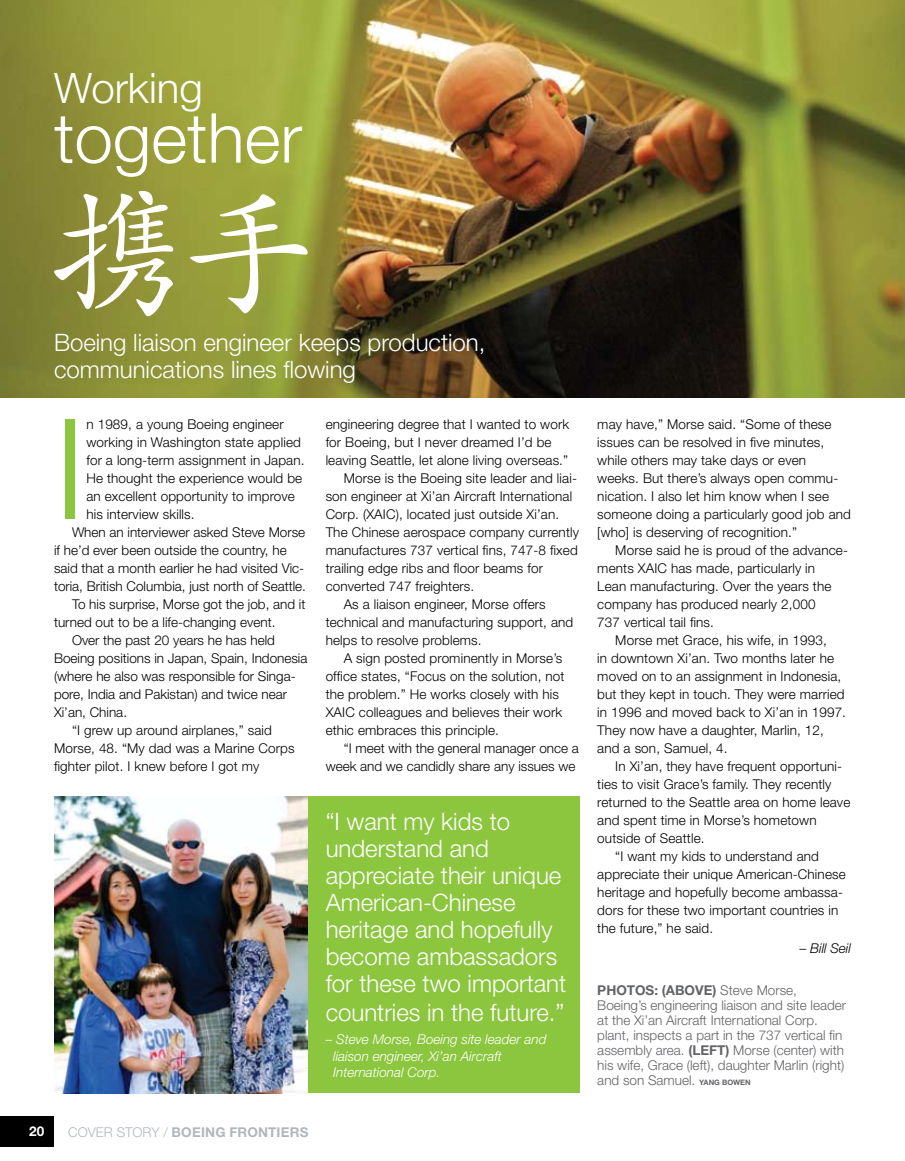
<style>
.page{position:relative;width:905px;height:1161px;background:#fff}
.page>*{position:absolute;margin:0;border:0;box-sizing:border-box;transform-origin:0 0}
.t1{font:300 139.5px "Helvetica Neue";color:#8cc63f}
.t2{font:300 69px "Helvetica Neue";color:#fff}
.t3{font:300 42px "Helvetica Neue";color:#fff}
.t4{font:300 24px/27.2px "Helvetica Neue";color:#fff}
.t5{font:300 13.5px/18px "Helvetica Neue";letter-spacing:.01em;color:#000}
.t6{font:300 13.5px/15px "Helvetica Neue";color:#636467}
.t7{font:italic 300 13.5px/16.5px "Helvetica Neue";color:#fff}
.t8{font:700 13.5px "Helvetica Neue";letter-spacing:.015em;color:#b0b7bb}
.t9{font:italic 300 13.5px "Helvetica Neue";color:#000}
.t10{font:700 13.5px "Helvetica Neue";color:#fff}
.s1{font-weight:300}
.s2{font-weight:700}
.s3{font-weight:700;font-size:7.5px}
</style>
<div class="page">
<div style="left:54px;top:796px;width:525px;height:298px;background:#8cc63f"></div>
<div style="left:0;top:1116px;width:54px;height:31px;background:#000"></div>
<img style="left:0;top:0;width:904px;height:397px">
<img style="left:54px;top:796px;width:254px;height:298px">
<svg style="left:54px;top:191px;width:254px;height:125px"></svg>
<h3 class="t3" style="left:54px;top:62px;width:150px">Working</h3>
<h2 class="t2" style="left:54px;top:96px;width:249px">together</h2>
<h3 class="t4" style="left:54px;top:328px;width:433px">Boeing liaison engineer keeps production, communications lines flowing</h3>
<h1 class="t1" style="left:54px;top:384px;width:32px">I</h1>
<p class="t5" style="left:86px;top:415px;width:199px">n 1989, a young Boeing engineer</p>
<p class="t5" style="left:86px;top:433px;width:216px">working in Washington state applied</p>
<p class="t5" style="left:86px;top:451px;width:220px">for a long-term assignment in Japan.</p>
<p class="t5" style="left:86px;top:469px;width:217px">He thought the experience would be</p>
<p class="t5" style="left:86px;top:487px;width:210px">an excellent opportunity to improve</p>
<p class="t5" style="left:86px;top:505px;width:110px">his interview skills.</p>
<p class="t5" style="left:72px;top:523px;width:235px">When an interviewer asked Steve Morse</p>
<p class="t5" style="left:54px;top:541px;width:234px">if he’d ever been outside the country, he</p>
<p class="t5" style="left:54px;top:559px;width:252px">said that a month earlier he had visited Vic-</p>
<p class="t5" style="left:54px;top:577px;width:253px">toria, British Columbia, just north of Seattle.</p>
<p class="t5" style="left:72px;top:595px;width:235px">To his surprise, Morse got the job, and it</p>
<p class="t5" style="left:54px;top:613px;width:223px">turned out to be a life-changing event.</p>
<p class="t5" style="left:72px;top:631px;width:204px">Over the past 20 years he has held</p>
<p class="t5" style="left:54px;top:649px;width:255px">Boeing positions in Japan, Spain, Indonesia</p>
<p class="t5" style="left:54px;top:667px;width:243px">(where he also was responsible for Singa-</p>
<p class="t5" style="left:54px;top:685px;width:234px">pore, India and Pakistan) and twice near</p>
<p class="t5" style="left:54px;top:703px;width:75px">Xi’an, China.</p>
<p class="t5" style="left:72px;top:721px;width:201px">“I grew up around airplanes,” said</p>
<p class="t5" style="left:54px;top:739px;width:242px">Morse, 48. “My dad was a Marine Corps</p>
<p class="t5" style="left:54px;top:757px;width:207px">fighter pilot. I knew before I got my</p>
<p class="t5" style="left:325px;top:415px;width:245px">engineering degree that I wanted to work</p>
<p class="t5" style="left:325px;top:433px;width:227px">for Boeing, but I never dreamed I’d be</p>
<p class="t5" style="left:325px;top:451px;width:244px">leaving Seattle, let alone living overseas.”</p>
<p class="t5" style="left:343px;top:469px;width:235px">Morse is the Boeing site leader and liai-</p>
<p class="t5" style="left:325px;top:487px;width:248px">son engineer at Xi’an Aircraft International</p>
<p class="t5" style="left:325px;top:505px;width:235px">Corp. (XAIC), located just outside Xi’an.</p>
<p class="t5" style="left:325px;top:523px;width:255px">The Chinese aerospace company currently</p>
<p class="t5" style="left:325px;top:541px;width:253px">manufactures 737 vertical fins, 747-8 fixed</p>
<p class="t5" style="left:325px;top:559px;width:219px">trailing edge ribs and floor beams for</p>
<p class="t5" style="left:325px;top:577px;width:150px">converted 747 freighters.</p>
<p class="t5" style="left:343px;top:595px;width:203px">As a liaison engineer, Morse offers</p>
<p class="t5" style="left:325px;top:613px;width:249px">technical and manufacturing support, and</p>
<p class="t5" style="left:325px;top:631px;width:157px">helps to resolve problems.</p>
<p class="t5" style="left:343px;top:649px;width:220px">A sign posted prominently in Morse’s</p>
<p class="t5" style="left:325px;top:667px;width:240px">office states, “Focus on the solution, not</p>
<p class="t5" style="left:325px;top:685px;width:235px">the problem.” He works closely with his</p>
<p class="t5" style="left:325px;top:703px;width:238px">XAIC colleagues and believes their work</p>
<p class="t5" style="left:325px;top:721px;width:175px">ethic embraces this principle.</p>
<p class="t5" style="left:343px;top:739px;width:237px">“I meet with the general manager once a</p>
<p class="t5" style="left:325px;top:757px;width:251px">week and we candidly share any issues we</p>
<h3 class="t4" style="left:326px;top:808px;width:242px">“I want my kids to understand and appreciate their unique<br>American-Chinese heritage and hopefully become ambassadors for these two important countries in the future.”</h3>
<p class="t7" style="left:333px;top:1031px;width:215px;text-indent:-8px">– Steve Morse, Boeing site leader and liaison engineer, Xi’an Aircraft<br>International Corp.</p>
<p class="t10" style="left:29px;top:1123px;width:17px">20</p>
<p class="t8" style="left:68px;top:1123px;width:242px"><span class="s1">COVER STORY /</span> BOEING FRONTIERS</p>
<p class="t5" style="left:597px;top:415px;width:255px">may have,” Morse said. “Some of these issues can be resolved in five minutes, while others may take days or even weeks. But there’s always open commu&shy;nication. I also let him know when I see someone doing a particularly good job and [who] is deserving of recognition.”</p>
<p class="t5" style="left:615px;top:541px;width:234px">Morse said he is proud of the advance-</p>
<p class="t5" style="left:597px;top:559px;width:219px">ments XAIC has made, particularly in</p>
<p class="t5" style="left:597px;top:577px;width:236px">Lean manufacturing. Over the years the</p>
<p class="t5" style="left:597px;top:595px;width:220px">company has produced nearly 2,000</p>
<p class="t5" style="left:597px;top:613px;width:118px">737 vertical tail fins.</p>
<p class="t5" style="left:615px;top:631px;width:213px">Morse met Grace, his wife, in 1993,</p>
<p class="t5" style="left:597px;top:649px;width:238px">in downtown Xi’an. Two months later he</p>
<p class="t5" style="left:597px;top:667px;width:245px">moved on to an assignment in Indonesia,</p>
<p class="t5" style="left:597px;top:685px;width:249px">but they kept in touch. They were married</p>
<p class="t5" style="left:597px;top:703px;width:250px">in 1996 and moved back to Xi’an in 1997.</p>
<p class="t5" style="left:597px;top:721px;width:228px">They now have a daughter, Marlin, 12,</p>
<p class="t5" style="left:597px;top:739px;width:132px">and a son, Samuel, 4.</p>
<p class="t5" style="left:615px;top:757px;width:228px">In Xi’an, they have frequent opportuni-</p>
<p class="t5" style="left:597px;top:775px;width:235px">ties to visit Grace’s family. They recently</p>
<p class="t5" style="left:597px;top:793px;width:254px">returned to the Seattle area on home leave</p>
<p class="t5" style="left:597px;top:811px;width:221px">and spent time in Morse’s hometown</p>
<p class="t5" style="left:597px;top:829px;width:109px">outside of Seattle.</p>
<p class="t5" style="left:615px;top:847px;width:205px">“I want my kids to understand and</p>
<p class="t5" style="left:597px;top:865px;width:250px">appreciate their unique American-Chinese</p>
<p class="t5" style="left:597px;top:883px;width:247px">heritage and hopefully become ambassa-</p>
<p class="t5" style="left:597px;top:901px;width:242px">dors for these two important countries in</p>
<p class="t5" style="left:597px;top:919px;width:117px">the future,” he said.</p>
<p class="t9" style="left:799px;top:940px;width:53px">– Bill Seil</p>
<p class="t6" style="left:597px;top:982px;width:250px"><span class="s2">PH OTOS: (ABOVE)</span> Steve Morse, Boeing’s engineering liaison and site leader at the Xi’an Aircraft International Corp. plant, inspects a part in the 737 vertical fin assembly area. <span class="s2">(LEFT)</span> Morse (center) with his wife, Grace (left), daughter Marlin (right) and son Samuel. <span class="s3">YANG BOWEN</span></p>
</div>
